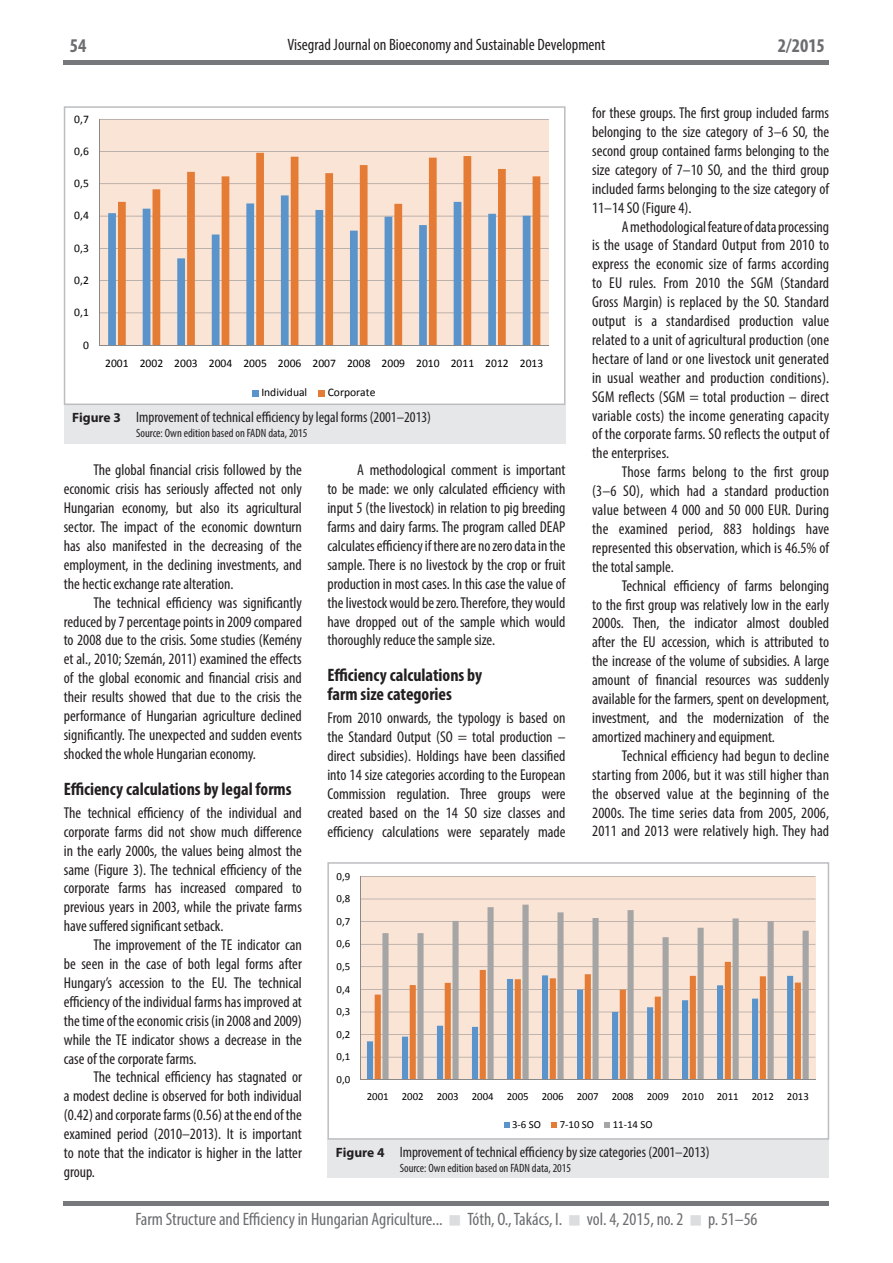
<style>
.page{position:relative;width:893px;height:1263px;background:#fff}
.page>*{position:absolute;margin:0;border:0;box-sizing:border-box;transform-origin:0 0}
.t1{font:700 condensed 19.5px "Myriad Pro";color:#6c6d70}
.t2{font:condensed 18px "Myriad Pro";color:#6c6d70}
.t3{font:700 condensed 18px/18.8px "Myriad Pro";color:#231f20}
.t4{font:condensed 16.5px "Myriad Pro";color:#231f20}
.t5{font:condensed 15.75px/18.9px "Myriad Pro";color:#231f20;text-align:justify}
.t6{font:condensed 15px "Myriad Pro";color:#231f20}
.t7{font:condensed 12px "Myriad Pro";color:#231f20}
.t8{font:11.55px "Calibri";color:#000}
.t9{font:10.8px "Calibri";color:#000}
.s1{font-weight:700;font-stretch:normal;font-size:13.5px}
.s2{color:#dcdddf}
</style>
<div class="page">
<hr style="left:64px;top:60px;width:765px;height:4px;background:#76787b">
<div style="left:64px;top:1201px;width:765px;height:5px;background:#76787b"></div>
<div style="left:64px;top:405px;width:502px;height:38px;background:#e6e7e9"></div>
<div style="left:100px;top:119px;width:449px;height:226px;background:#fae4d5"></div>
<hr style="left:100px;top:313px;width:449px;height:1px;background:#8a898a">
<hr style="left:100px;top:280px;width:449px;height:1px;background:#8a898a">
<hr style="left:100px;top:248px;width:449px;height:1px;background:#8a898a">
<hr style="left:100px;top:216px;width:449px;height:1px;background:#8a898a">
<hr style="left:100px;top:183px;width:449px;height:1px;background:#8a898a">
<hr style="left:100px;top:151px;width:449px;height:1px;background:#8a898a">
<hr style="left:100px;top:119px;width:449px;height:1px;background:#8a898a">
<svg style="left:108px;top:213px;width:10px;height:132px"></svg>
<svg style="left:118px;top:153px;width:422px;height:192px"></svg>
<hr style="left:99px;top:119px;width:1px;height:226px;background:#8a898a">
<hr style="left:100px;top:345px;width:449px;height:1px;background:#8a898a">
<div style="left:252px;top:390px;width:7px;height:6px;background:#5a94ca"></div>
<svg style="left:319px;top:390px;width:6px;height:6px"></svg>
<div style="left:64px;top:106px;width:502px;height:299px;border:2px solid #bcbdc0"></div>
<div style="left:327px;top:1140px;width:502px;height:38px;background:#e6e7e9"></div>
<div style="left:360px;top:876px;width:455px;height:204px;background:#fae4d5"></div>
<hr style="left:360px;top:1057px;width:455px;height:1px;background:#8a898a">
<hr style="left:360px;top:1034px;width:455px;height:1px;background:#8a898a">
<hr style="left:360px;top:1012px;width:455px;height:1px;background:#8a898a">
<hr style="left:360px;top:989px;width:455px;height:1px;background:#8a898a">
<hr style="left:360px;top:966px;width:455px;height:1px;background:#8a898a">
<hr style="left:360px;top:944px;width:455px;height:1px;background:#8a898a">
<hr style="left:360px;top:921px;width:455px;height:1px;background:#8a898a">
<hr style="left:360px;top:899px;width:455px;height:1px;background:#8a898a">
<hr style="left:360px;top:876px;width:455px;height:1px;background:#8a898a">
<svg style="left:382px;top:905px;width:427px;height:174px"></svg>
<hr style="left:360px;top:876px;width:1px;height:204px;background:#8a898a">
<hr style="left:360px;top:1079px;width:455px;height:1px;background:#8a898a">
<svg style="left:504px;top:1122px;width:5px;height:5px"></svg>
<svg style="left:551px;top:1122px;width:6px;height:5px"></svg>
<svg style="left:604px;top:1122px;width:6px;height:5px"></svg>
<div style="left:327px;top:862px;width:502px;height:278px;border:2px solid #bcbdc0"></div>
<p class="t1" style="left:70px;top:34px;width:18px">54</p>
<p class="t4" style="left:288px;top:35px;width:319px">Visegrad Journal on Bioeconomy and Sustainable Development</p>
<p class="t1" style="left:778px;top:34px;width:48px">2/2015</p>
<p class="t5" style="left:592px;top:103px;width:239px">for these groups. The first group included farms belonging to the size category of 3–6 SO, the second group contained farms belonging to the size category of 7–10 SO, and the third group included farms belonging to the size category of 11–14 SO (Figure 4).</p>
<p class="t5" style="left:592px;top:217px;width:239px;text-indent:30px">A methodological feature of data processing is the usage of Standard Output from 2010 to express the economic size of farms according to EU rules. From 2010 the SGM (Standard Gross Margin) is replaced by the SO. Standard output is a standardised production value related to a unit of agricultural production (one hectare of land or one livestock unit generated in usual weather and production conditions).<br>SGM reflects (SGM = total production – direct variable costs) the income generating capacity of the corporate farms. SO reflects the output of the enterprises.</p>
<p class="t5" style="left:592px;top:462px;width:239px;text-indent:30px">Those farms belong to the first group (3–6 SO), which had a standard production value between 4 000 and 50 000 EUR. During the examined period, 883 holdings have represented this observation, which is 46.5% of the total sample.</p>
<p class="t5" style="left:592px;top:576px;width:239px;text-indent:30px">Technical efficiency of farms belonging to the first group was relatively low in the early 2000s. Then, the indicator almost doubled after the EU accession, which is attributed to the increase of the volume of subsidies. A large amount of financial resources was suddenly available for the farmers, spent on development, investment, and the modernization of the amortized machinery and equipment.</p>
<p class="t5" style="left:592px;top:746px;width:239px;text-indent:30px">Technical efficiency had begun to decline starting from 2006, but it was still higher than the observed value at the beginning of the 2000s. The time series data from 2005, 2006, 2011 and 2013 were relatively high. They had</p>
<p class="t8" style="left:74px;top:111px;width:16px">0,7</p>
<p class="t8" style="left:74px;top:144px;width:16px">0,6</p>
<p class="t8" style="left:74px;top:176px;width:16px">0,5</p>
<p class="t8" style="left:74px;top:208px;width:16px">0,4</p>
<p class="t8" style="left:74px;top:241px;width:16px">0,3</p>
<p class="t8" style="left:74px;top:273px;width:16px">0,2</p>
<p class="t8" style="left:74px;top:305px;width:16px">0,1</p>
<p class="t8" style="left:83px;top:337px;width:7px">0</p>
<p class="t8" style="left:105px;top:356px;width:440px">2001 2002 2003 2004 2005 2006 2007 2008 2009 2010 2011 2012 2013</p>
<p class="t8" style="left:261px;top:385px;width:47px">Individual</p>
<p class="t8" style="left:328px;top:385px;width:49px">Corporate</p>
<p class="t6" style="left:72px;top:408px;width:360px"><span class="s1">Figure 3</span> Improvement of technical efficiency by legal forms (2001–2013)</p>
<p class="t7" style="left:136px;top:426px;width:173px">Source: Own edition based on FADN data, 2015</p>
<p class="t5" style="left:64px;top:460px;width:240px;text-indent:30px">The global financial crisis followed by the economic crisis has seriously affected not only Hungarian economy, but also its agricultural sector. The impact of the economic downturn has also manifested in the decreasing of the employment, in the declining investments, and the hectic exchange rate alteration.</p>
<p class="t5" style="left:64px;top:593px;width:240px;text-indent:30px">The technical efficiency was significantly reduced by 7 percentage points in 2009 compared to 2008 due to the crisis. Some studies (Kemény et al., 2010; Szemán, 2011) examined the effects of the global economic and financial crisis and their results showed that due to the crisis the performance of Hungarian agriculture declined significantly. The unexpected and sudden events shocked the whole Hungarian economy.</p>
<p class="t3" style="left:64px;top:779px;width:229px">Efficiency calculations by legal forms</p>
<p class="t5" style="left:64px;top:803px;width:240px">The technical efficiency of the individual and corporate farms did not show much difference in the early 2000s, the values being almost the same (Figure 3). The technical efficiency of the corporate farms has increased compared to previous years in 2003, while the private farms have suffered significant setback.</p>
<p class="t5" style="left:64px;top:935px;width:240px;text-indent:30px">The improvement of the TE indicator can be seen in the case of both legal forms after Hungary’s accession to the EU. The technical efficiency of the individual farms has improved at the time of the economic crisis (in 2008 and 2009) while the TE indicator shows a decrease in the case of the corporate farms.</p>
<p class="t5" style="left:64px;top:1067px;width:240px;text-indent:30px">The technical efficiency has stagnated or a modest decline is observed for both individual (0.42) and corporate farms (0.56) at the end of the examined period (2010–2013). It is important to note that the indicator is higher in the latter group.</p>
<p class="t5" style="left:327px;top:460px;width:240px;text-indent:30px">A methodological comment is important to be made: we only calculated efficiency with input 5 (the livestock) in relation to pig breeding farms and dairy farms. The program called DEAP calculates efficiency if there are no zero data in the sample. There is no livestock by the crop or fruit production in most cases. In this case the value of the livestock would be zero. Therefore, they would have dropped out of the sample which would thoroughly reduce the sample size.</p>
<p class="t3" style="left:327px;top:665px;width:156px">Efficiency calculations by farm size categories</p>
<p class="t5" style="left:327px;top:708px;width:240px">From 2010 onwards, the typology is based on the Standard Output (SO = total production – direct subsidies). Holdings have been classified into 14 size categories according to the European Commission regulation. Three groups were created based on the 14 SO size classes and efficiency calculations were separately made</p>
<p class="t9" style="left:337px;top:869px;width:15px">0,9</p>
<p class="t9" style="left:337px;top:892px;width:15px">0,8</p>
<p class="t9" style="left:337px;top:914px;width:15px">0,7</p>
<p class="t9" style="left:337px;top:937px;width:15px">0,6</p>
<p class="t9" style="left:337px;top:959px;width:15px">0,5</p>
<p class="t9" style="left:337px;top:982px;width:15px">0,4</p>
<p class="t9" style="left:337px;top:1005px;width:15px">0,3</p>
<p class="t9" style="left:337px;top:1027px;width:15px">0,2</p>
<p class="t9" style="left:337px;top:1050px;width:15px">0,1</p>
<p class="t9" style="left:337px;top:1072px;width:15px">0,0</p>
<p class="t9" style="left:367px;top:1089px;width:444px">2001 2002 2003 2004 2005 2006 2007 2008 2009 2010 2011 2012 2013</p>
<p class="t9" style="left:512px;top:1117px;width:30px">3‐6 SO</p>
<p class="t9" style="left:560px;top:1117px;width:36px">7‐10 SO</p>
<p class="t9" style="left:613px;top:1117px;width:41px">11‐14 SO</p>
<p class="t6" style="left:336px;top:1143px;width:375px"><span class="s1">Figure 4</span> Improvement of technical efficiency by size categories (2001–2013)</p>
<p class="t7" style="left:400px;top:1161px;width:173px">Source: Own edition based on FADN data, 2015</p>
<p class="t2" style="left:135px;top:1208px;width:624px">Farm Structure and Efficiency in Hungarian Agriculture... <span class="s2">■</span> Tóth, O., Takács, I. <span class="s2">■</span> vol. 4, 2015, no. 2 <span class="s2">■</span> p. 51–56</p>
</div>
